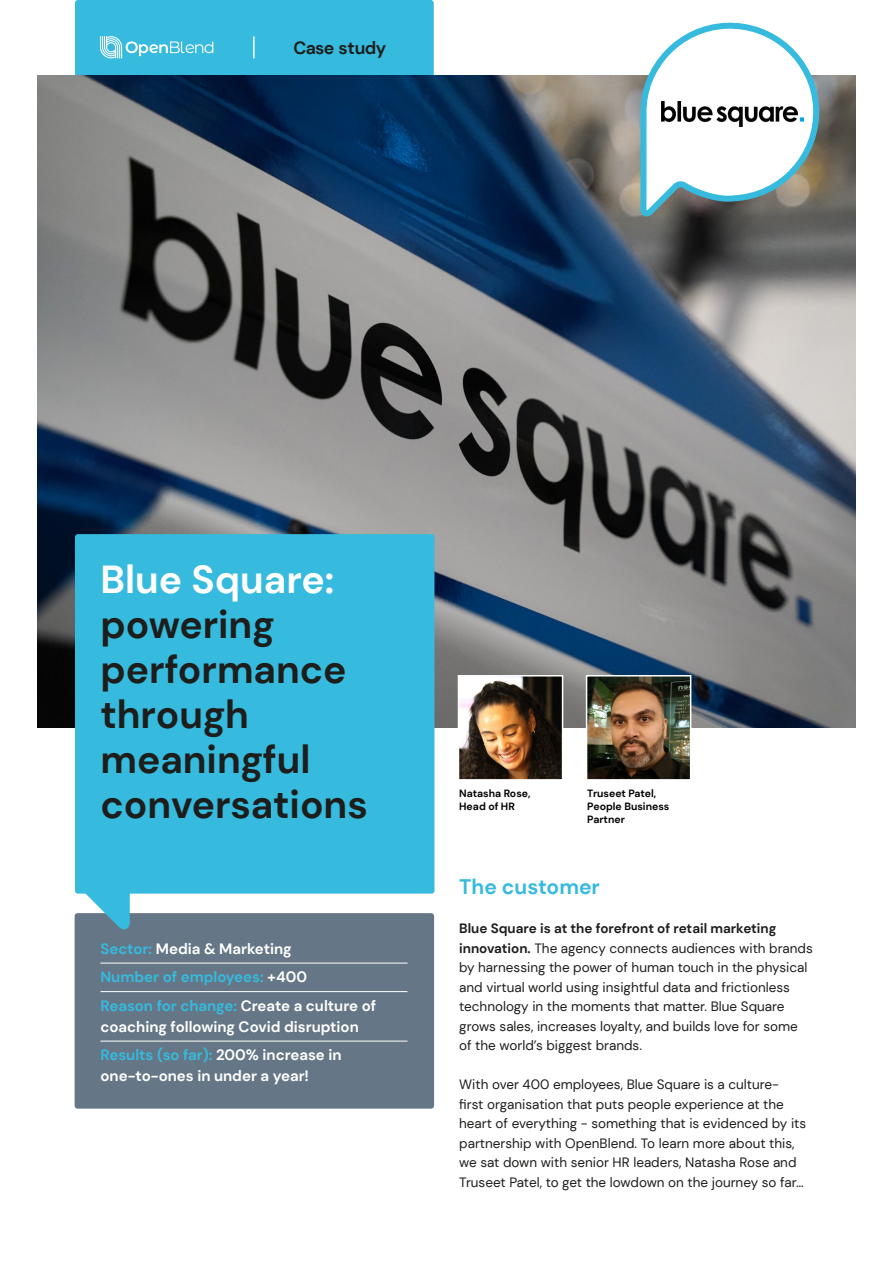
<style>
.page{position:relative;width:893px;height:1263px;background:#fff}
.page>*{position:absolute;margin:0;border:0;box-sizing:border-box;transform-origin:0 0}
.OB_case_study_headin{font:700 39px/45px "DM Sans";color:#1d1d1b}
.OB_case_study_crossh{font:700 21px "DM Sans";color:#36bade}
.t1{font:700 17.7px "DM Sans";letter-spacing:-.04em;color:#1d1d1b}
.OB_case_study_body_c{font:700 15px/21px "DM Sans";color:#fff}
.OB_case_study_body_c-2{font:700 15px "DM Sans";color:#36bade}
.OB_case_study_body_c-3{font:13.5px/19.5px "DM Sans";color:#1d1d1b}
.t2{font:700 10.5px/12.6px "DM Sans";color:#000}
.s1{color:#fff}
.s2{color:#36bade}
.s3{font-weight:700}
</style>
<div class="page">
<div style="left:75px;top:913px;width:359px;height:196px;background:#657786;border-radius:3px"></div>
<div style="left:75px;top:0;width:359px;height:95px;background:#36bade;border-radius:3px"></div>
<img style="left:38px;top:75px;width:817px;height:653px">
<div style="left:75px;top:534px;width:359px;height:360px;background:#36bade;border-radius:3px"></div>
<svg style="left:100px;top:36px;width:113px;height:22px"></svg>
<img style="left:457px;top:674px;width:107px;height:106px">
<img style="left:585px;top:674px;width:107px;height:106px">
<svg style="left:637px;top:22px;width:187px;height:202px"></svg>
<img style="left:662px;top:101px;width:141px;height:25px">
<hr style="left:253px;top:36px;width:2px;height:22px;background:#fff">
<hr style="left:100px;top:963px;width:307px;height:1px;background:#fff">
<hr style="left:100px;top:991px;width:307px;height:1px;background:#fff">
<hr style="left:100px;top:1041px;width:307px;height:1px;background:#fff">
<svg style="left:81px;top:893px;width:51px;height:37px"></svg>
<p class="t1" style="left:293px;top:36px;width:95px">Case study</p>
<p class="OB_case_study_headin" style="left:100px;top:557px;width:269px"><span class="s1">Blue Square: </span>powering performance through meaningful conversations</p>
<p class="OB_case_study_body_c" style="left:100px;top:938px;width:193px"><span class="s2">Sector:</span> Media &amp; Marketing</p>
<p class="OB_case_study_body_c-2" style="left:100px;top:967px;width:208px">Number of employees: <span class="s1">+400</span></p>
<p class="OB_case_study_body_c" style="left:100px;top:995px;width:277px"><span class="s2">Reason for change:</span> Create a culture of coaching following Covid disruption</p>
<p class="OB_case_study_body_c" style="left:100px;top:1044px;width:243px"><span class="s2">Results (so far):</span> 200% increase in one-to-ones in under a year!</p>
<p class="t2" style="left:459px;top:787px;width:73px">Natasha Rose,<br>Head of HR</p>
<p class="t2" style="left:587px;top:787px;width:84px">Truseet Patel,<br>People Business<br>Partner</p>
<p class="OB_case_study_crossh" style="left:459px;top:874px;width:142px">The customer</p>
<p class="OB_case_study_body_c-3" style="left:459px;top:918px;width:355px"><span class="s3">Blue Square is at the forefront of retail marketing innovation.</span> The agency connects audiences with brands by harnessing the power of human touch in the physical and virtual world using insightful data and frictionless technology in the moments that matter. Blue Square grows sales, increases loyalty, and builds love for some of the world’s biggest brands.</p>
<p class="OB_case_study_body_c-3" style="left:459px;top:1074px;width:348px">With over 400 employees, Blue Square is a culture&shy;first organisation that puts people experience at the heart of everything - something that is evidenced by its partnership with OpenBlend. To learn more about this, we sat down with senior HR leaders, Natasha Rose and Truseet Patel, to get the lowdown on the journey so far…</p>
</div>
